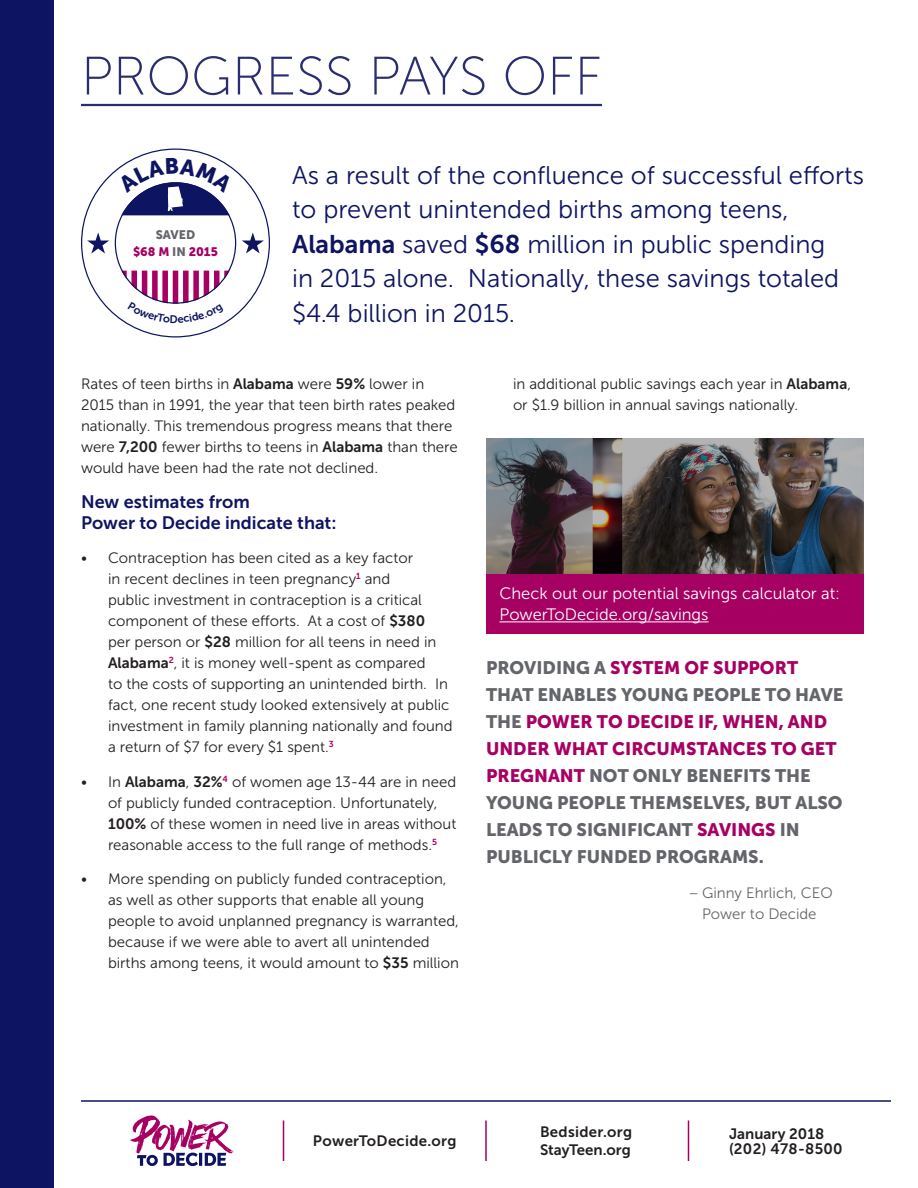
<style>
.page{position:relative;width:918px;height:1188px;background:#fff}
.page>*{position:absolute;margin:0;border:0;box-sizing:border-box;transform-origin:0 0}
.P2D_Big_Header{font:54px "Museo Sans 100";color:#2a2d70}
.P2D_Body_001{font:25.5px/34.5px "Museo Sans 300";color:#0d1461}
.t1{font:18px/27px "Museo Sans 900";color:#63656a}
.t2{font:18px/21px "Museo Sans 700";color:#0d1461}
.t3{font:16.5px/21px "Museo Sans 300";color:#fff}
.t4{font:15px/21px "Museo Sans 300";color:#231f20}
.t5{font:15px/18px "Museo Sans 700";letter-spacing:.02em;color:#231f20}
.t6{font:15px/21px "Museo Sans 300";color:#63656a;text-align:center}
.t7{font:12.3px/17.2px "Museo Sans 900";color:#a70063;text-align:center}
.s1{color:#63656a}
.s2{font-family:"Museo Sans 700"}
.s3{color:#a70063}
</style>
<div class="page">
<hr style="left:283px;top:1120px;width:1px;height:41px;background:#a70063">
<hr style="left:485px;top:1120px;width:2px;height:41px;background:#a70063">
<hr style="left:688px;top:1120px;width:1px;height:41px;background:#a70063">
<svg style="left:130px;top:1115px;width:104px;height:51px"></svg>
<svg style="left:87px;top:232px;width:22px;height:22px"></svg>
<svg style="left:242px;top:232px;width:22px;height:22px"></svg>
<div style="left:486px;top:573px;width:378px;height:61px;background:#a70063"></div>
<img style="left:486px;top:438px;width:378px;height:135px">
<hr style="left:500px;top:621px;width:209px;height:1px;background:#fff">
<div style="left:0;top:0;width:54px;height:1188px;background:#0d1461"></div>
<hr style="left:81px;top:1100px;width:810px;height:2px;background:#0d1461">
<hr style="left:81px;top:104px;width:521px;height:2px;background:#2a2d70">
<svg style="left:121px;top:271px;width:109px;height:52px"></svg>
<svg style="left:118px;top:158px;width:115px;height:57px"></svg>
<p class="P2D_Big_Header" style="left:81px;top:47px;width:522px">PROGRESS PAYS OFF</p>
<p class="t7" style="left:133px;top:226px;width:86px"><span class="s1">SAVED<br></span>$68 M <span class="s1">IN</span> 2015</p>
<p class="P2D_Body_001" style="left:292px;top:158px;width:573px">As a result of the confluence of successful efforts to prevent unintended births among teens, <span class="s2">Alabama</span> saved <span class="s2">$68</span> million in public spending<br>in 2015 alone. Nationally, these savings totaled $4.4 billion in 2015.</p>
<p class="t4" style="left:81px;top:374px;width:378px">Rates of teen births in <span class="s2">Alabama</span> were <span class="s2">59%</span> lower in 2015 than in 1991, the year that teen birth rates peaked nationally. This tremendous progress means that there were <span class="s2">7,200</span> fewer births to teens in <span class="s2">Alabama</span> than there would have been had the rate not declined.</p>
<p class="t2" style="left:81px;top:491px;width:257px">New estimates from<br>Power to Decide indicate that:</p>
<p class="t4" style="left:108px;top:548px;width:346px;text-indent:-27px">• Contraception has been cited as a key factor<br>in recent declines in teen pregnancy<sup>1</sup> and<br>public investment in contraception is a critical component of these efforts. At a cost of <span class="s2">$380<br></span>per person or <span class="s2">$28</span> million for all teens in need in <span class="s2">Alabama</span><sup>2</sup>, it is money well-spent as compared<br>to the costs of supporting an unintended birth. In fact, one recent study looked extensively at public investment in family planning nationally and found a return of $7 for every $1 spent.<sup>3</sup></p>
<p class="t4" style="left:108px;top:771px;width:350px;text-indent:-27px">• In <span class="s2">Alabama</span>, <span class="s2">32%</span><sup>4</sup> of women age 13-44 are in need of publicly funded contraception. Unfortunately, <span class="s2">100%</span> of these women in need live in areas without reasonable access to the full range of methods.<sup>5</sup></p>
<p class="t4" style="left:108px;top:869px;width:353px;text-indent:-27px">• More spending on publicly funded contraception, as well as other supports that enable all young people to avoid unplanned pregnancy is warranted, because if we were able to avert all unintended births among teens, it would amount to <span class="s2">$35</span> million</p>
<p class="t4" style="left:513px;top:374px;width:340px">in additional public savings each year in <span class="s2">Alabama</span>, or $1.9 billion in annual savings nationally.</p>
<p class="t3" style="left:500px;top:583px;width:342px">Check out our potential savings calculator at:<br>PowerToDecide.org/savings</p>
<p class="t1" style="left:486px;top:654px;width:359px">PROVIDING A <span class="s3">SYSTEM OF SUPPORT<br></span>THAT ENABLES YOUNG PEOPLE TO HAVE<br>THE <span class="s3">POWER TO DECIDE IF, WHEN, AND<br>UNDER WHAT CIRCUMSTANCES TO GET<br>PREGNANT</span> NOT ONLY BENEFITS THE<br>YOUNG PEOPLE THEMSELVES, BUT ALSO<br>LEADS TO SIGNIFICANT <span class="s3">SAVINGS</span> IN<br>PUBLICLY FUNDED PROGRAMS.</p>
<p class="t6" style="left:688px;top:882px;width:146px">– Ginny Ehrlich, CEO<br>Power to Decide</p>
<p class="t5" style="left:313px;top:1132px;width:145px">PowerToDecide.org</p>
<p class="t5" style="left:540px;top:1123px;width:94px">Bedsider.org<br>StayTeen.org</p>
<p class="t5" style="left:729px;top:1126px;width:115px;line-height:15px">January 2018 (202) 478-8500</p>
</div>
